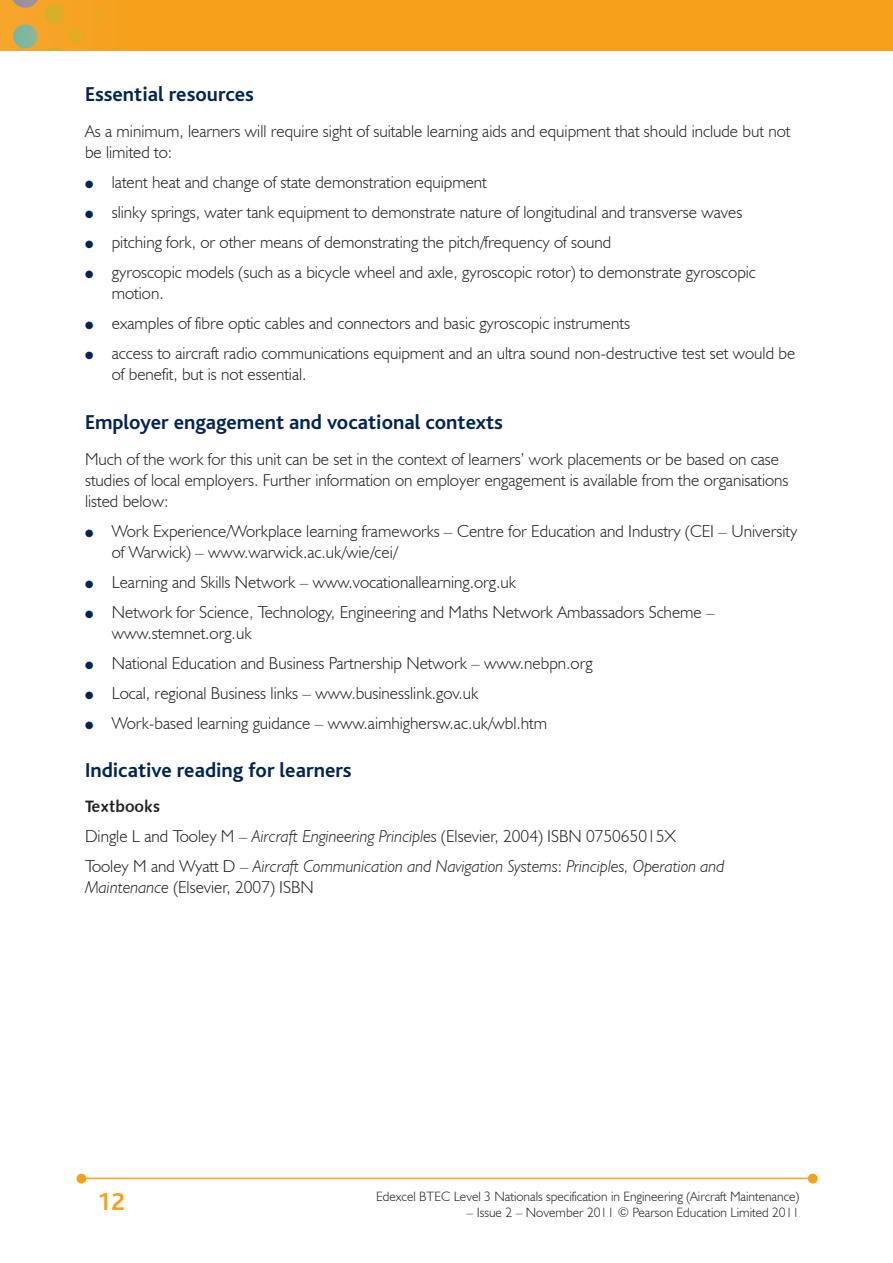
<style>
.page{position:relative;width:893px;height:1263px;background:#fff}
.page>*{position:absolute;margin:0;border:0;box-sizing:border-box;transform-origin:0 0}
.t1{font:700 25.5px "Bliss";color:#f6a01b}
.hb2{font:700 21px "Bliss";color:#002556}
.text1{font:300 17.25px/21px "Humanist 521 BT";color:#231f20}
.text{font:300 17.25px/21px "Humanist 521 BT";color:#231f20}
.text-2{font:italic 300 17.25px/21px "Humanist 521 BT";color:#231f20}
.text-bold{font:16.5px "Humanist 531 BT Bold A";color:#231f20}
.t2{font:300 13.5px "Humanist 521 BT";color:#231f20}
.s1{color:#002556}
.s2{font-style:italic}
.s3{font-style:normal}
</style>
<div class="page">
<img style="left:0;top:0;width:893px;height:51px">
<hr style="left:82px;top:1178px;width:728px;height:1px;background:#f6a01b">
<div style="left:809px;top:1174px;width:8px;height:9px;background:#f6a01b;border-radius:50%"></div>
<div style="left:808px;top:1174px;width:10px;height:9px;border:2px solid #f6a01b;border-radius:50%"></div>
<div style="left:77px;top:1174px;width:9px;height:9px;background:#f6a01b;border-radius:50%"></div>
<div style="left:77px;top:1174px;width:9px;height:9px;border:2px solid #f6a01b;border-radius:50%"></div>
<p class="hb2" style="left:85px;top:83px;width:170px">Essential resources</p>
<p class="text" style="left:85px;top:120px;width:707px">As a minimum, learners will require sight of suitable learning aids and equipment that should include but not be limited to:</p>
<p class="text1" style="left:85px;top:171px;width:403px"><span class="s1">●</span> latent heat and change of state demonstration equipment</p>
<p class="text1" style="left:85px;top:201px;width:659px"><span class="s1">●</span> slinky springs, water tank equipment to demonstrate nature of longitudinal and transverse waves</p>
<p class="text1" style="left:85px;top:231px;width:528px"><span class="s1">●</span> pitching fork, or other means of demonstrating the pitch/frequency of sound</p>
<p class="text1" style="left:112px;top:261px;width:645px;text-indent:-27px"><span class="s1">●</span> gyroscopic models (such as a bicycle wheel and axle, gyroscopic rotor) to demonstrate gyroscopic motion.</p>
<p class="text1" style="left:85px;top:312px;width:547px"><span class="s1">●</span> examples of fibre optic cables and connectors and basic gyroscopic instruments</p>
<p class="text1" style="left:112px;top:342px;width:685px;text-indent:-27px"><span class="s1">●</span> access to aircraft radio communications equipment and an ultra sound non-destructive test set would be of benefit, but is not essential.</p>
<p class="hb2" style="left:85px;top:411px;width:419px">Employer engagement and vocational contexts</p>
<p class="text" style="left:85px;top:448px;width:705px">Much of the work for this unit can be set in the context of learners’ work placements or be based on case studies of local employers. Further information on employer engagement is available from the organisations listed below:</p>
<p class="text1" style="left:112px;top:520px;width:687px;text-indent:-27px"><span class="s1">●</span> Work Experience/Workplace learning frameworks <span class="s2">–</span> Centre for Education and Industry (CEI – University of Warwick) – www.warwick.ac.uk/wie/cei/</p>
<p class="text1" style="left:85px;top:571px;width:432px"><span class="s1">●</span> Learning and Skills Network – www.vocationallearning.org.uk</p>
<p class="text1" style="left:112px;top:601px;width:604px;text-indent:-27px"><span class="s1">●</span> Network for Science, Technology, Engineering and Maths Network Ambassadors Scheme – www.stemnet.org.uk</p>
<p class="text1" style="left:85px;top:652px;width:509px"><span class="s1">●</span> National Education and Business Partnership Network – www.nebpn.org</p>
<p class="text1" style="left:85px;top:682px;width:395px"><span class="s1">●</span> Local, regional Business links – www.businesslink.gov.uk</p>
<p class="text1" style="left:85px;top:712px;width:464px"><span class="s1">●</span> Work-based learning guidance – www.aimhighersw.ac.uk/wbl.htm</p>
<p class="hb2" style="left:85px;top:759px;width:268px">Indicative reading for learners</p>
<p class="text-bold" style="left:85px;top:796px;width:77px">Textbooks</p>
<p class="text" style="left:85px;top:825px;width:592px">Dingle L and Tooley M – <span class="s2">Aircraft Engineering Principles</span> (Elsevier, 2004) ISBN 075065015X</p>
<p class="text-2" style="left:85px;top:855px;width:641px"><span class="s3">Tooley M and Wyatt D –</span> Aircraft Communication and Navigation Systems<span class="s3">:</span> Principles, Operation and<br>Maintenance <span class="s3">(Elsevier, 2007) ISBN</span></p>
<h1 class="t1" style="left:97px;top:1188px;width:29px">12</h1>
<p class="t2" style="left:376px;top:1188px;width:425px">Edexcel BTEC Level 3 Nationals specification in Engineering (Aircraft Maintenance)</p>
<p class="t2" style="left:466px;top:1204px;width:334px">– Issue 2 – November 2011 © Pearson Education Limited 2011</p>
</div>
